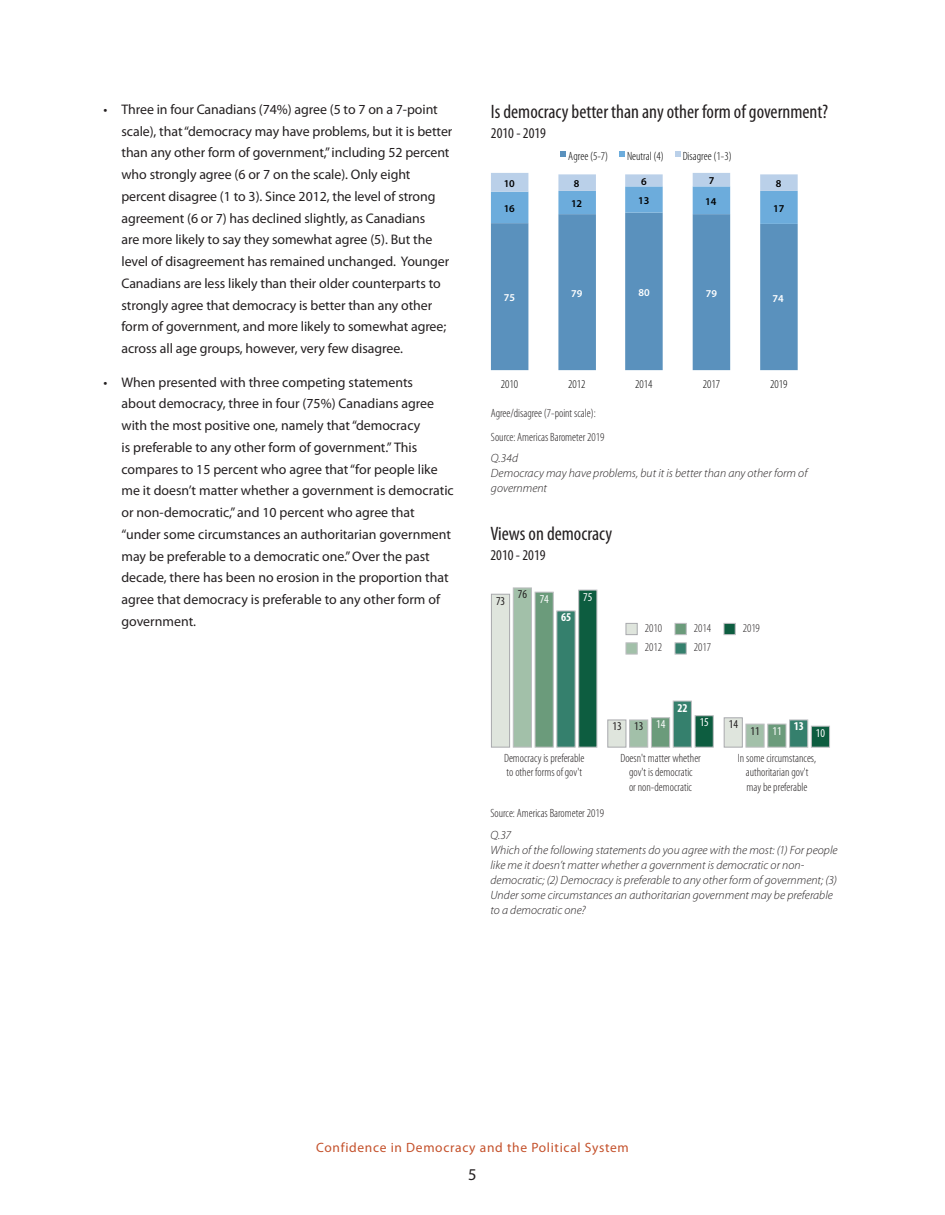
<style>
.page{position:relative;width:945px;height:1215px;background:#fff}
.page>*{position:absolute;margin:0;border:0;box-sizing:border-box;transform-origin:0 0}
.table_head{font:condensed 19.5px "Myriad Pro";color:#231f20}
.t1{font:16.5px "Myriad Pro";color:#231f20}
.table_subhead{font:condensed 15px "Myriad Pro";color:#231f20}
.bullet_indent{font:13.8px/21.8px "Myriad Pro";letter-spacing:-.005em;color:#231f20}
.t2{font:13.5px "Myriad Pro";letter-spacing:.05em;color:#c4512b}
.question{font:italic 300 12px/15px "Myriad Pro";letter-spacing:.005em;color:#231f20}
.table_footnote{font:300 condensed 12px/14.2px "Myriad Pro";color:#231f20}
.t3{font:300 condensed 12px "Myriad Pro";color:#000}
.t4{font:condensed 12px "Myriad Pro";color:#231f20}
.t5{font:condensed 12px "Myriad Pro";color:#fff}
.t6{font:700 condensed 12px "Myriad Pro";color:#fff}
.t7{font:600 10.5px "Myriad Pro";color:#000}
.t8{font:600 10.5px "Myriad Pro";color:#fff}
.s1{color:#fff}
</style>
<div class="page">
<div style="left:491px;top:594px;width:19px;height:153px;background:#dfe5dd;border:1px solid #a8a9ad"></div>
<div style="left:513px;top:588px;width:19px;height:159px;background:#a2c0a9;border:1px solid #bcbdc0"></div>
<div style="left:535px;top:592px;width:18px;height:155px;background:#6b9b7b;border:1px solid #bcbdc0"></div>
<div style="left:556px;top:611px;width:19px;height:137px;background:#35806d;border:1px solid #bcbdc0"></div>
<div style="left:579px;top:590px;width:18px;height:157px;background:#0d5d40"></div>
<div style="left:608px;top:720px;width:18px;height:27px;background:#dfe5dd;border:1px solid #a8a9ad"></div>
<div style="left:629px;top:720px;width:19px;height:27px;background:#a2c0a9;border:1px solid #bcbdc0"></div>
<div style="left:651px;top:718px;width:19px;height:29px;background:#6b9b7b;border:1px solid #bcbdc0"></div>
<div style="left:673px;top:701px;width:19px;height:47px;background:#35806d;border:1px solid #bcbdc0"></div>
<div style="left:695px;top:716px;width:18px;height:31px;background:#0d5d40"></div>
<div style="left:724px;top:718px;width:18px;height:29px;background:#dfe5dd;border:1px solid #a8a9ad"></div>
<div style="left:746px;top:724px;width:18px;height:23px;background:#a2c0a9;border:1px solid #bcbdc0"></div>
<div style="left:768px;top:724px;width:18px;height:23px;background:#6b9b7b;border:1px solid #bcbdc0"></div>
<div style="left:789px;top:720px;width:19px;height:28px;background:#35806d;border:1px solid #bcbdc0"></div>
<div style="left:811px;top:726px;width:19px;height:21px;background:#0d5d40;border:1px solid #bcbdc0"></div>
<div style="left:626px;top:623px;width:11px;height:12px;background:#dfe5dd;border:1px solid #a8a9ad"></div>
<div style="left:626px;top:643px;width:11px;height:11px;background:#a2c0a9;border:1px solid #bcbdc0"></div>
<div style="left:675px;top:623px;width:11px;height:12px;background:#6b9b7b;border:1px solid #bcbdc0"></div>
<div style="left:675px;top:642px;width:12px;height:12px;background:#35806d;border:1px solid #bcbdc0"></div>
<div style="left:724px;top:623px;width:11px;height:12px;background:#0d5d40;border:1px solid #bcbdc0"></div>
<svg style="left:491px;top:224px;width:307px;height:146px;fill:#5a91bd"></svg>
<svg style="left:491px;top:173px;width:307px;height:51px"></svg>
<svg style="left:561px;top:151px;width:5px;height:6px"></svg>
<svg style="left:619px;top:151px;width:6px;height:6px"></svg>
<svg style="left:675px;top:151px;width:5px;height:6px"></svg>
<p class="bullet_indent" style="left:122px;top:98px;width:333px;text-indent:-18px">• Three in four Canadians (74%) agree (5 to 7 on a 7-point scale), that“democracy may have problems, but it is better than any other form of government,”including 52 percent who strongly agree (6 or 7 on the scale). Only eight percent disagree (1 to 3). Since 2012, the level of strong agreement (6 or 7) has declined slightly, as Canadians<br>are more likely to say they somewhat agree (5). But the level of disagreement has remained unchanged. Younger Canadians are less likely than their older counterparts to strongly agree that democracy is better than any other form of government, and more likely to somewhat agree; across all age groups, however, very few disagree.</p>
<p class="bullet_indent" style="left:122px;top:371px;width:334px;text-indent:-18px">• When presented with three competing statements<br>about democracy, three in four (75%) Canadians agree with the most positive one, namely that“democracy<br>is preferable to any other form of government.” This compares to 15 percent who agree that“for people like me it doesn’t matter whether a government is democratic or non-democratic,” and 10 percent who agree that “under some circumstances an authoritarian government may be preferable to a democratic one.”Over the past decade, there has been no erosion in the proportion that agree that democracy is preferable to any other form of government.</p>
<p class="table_head" style="left:491px;top:100px;width:339px">Is democracy better than any other form of government?</p>
<p class="table_subhead" style="left:491px;top:124px;width:57px">2010 - 2019</p>
<p class="t3" style="left:568px;top:149px;width:41px">Agree (5-7)</p>
<p class="t3" style="left:627px;top:149px;width:38px">Neutral (4)</p>
<p class="t3" style="left:683px;top:149px;width:50px">Disagree (1-3)</p>
<p class="t7" style="left:504px;top:176px;width:13px">10</p>
<p class="t7" style="left:574px;top:177px;width:7px">8</p>
<p class="t7" style="left:641px;top:175px;width:7px">6</p>
<p class="t7" style="left:709px;top:174px;width:7px">7</p>
<p class="t7" style="left:776px;top:177px;width:7px">8</p>
<p class="t7" style="left:504px;top:201px;width:13px">16</p>
<p class="t8" style="left:504px;top:291px;width:13px">75</p>
<p class="t7" style="left:571px;top:196px;width:13px">12</p>
<p class="t7" style="left:638px;top:193px;width:13px">13</p>
<p class="t7" style="left:705px;top:194px;width:13px">14</p>
<p class="t8" style="left:571px;top:286px;width:13px">79</p>
<p class="t8" style="left:638px;top:285px;width:13px">80</p>
<p class="t8" style="left:706px;top:286px;width:13px">79</p>
<p class="t7" style="left:773px;top:201px;width:13px">17</p>
<p class="t8" style="left:773px;top:291px;width:13px">74</p>
<p class="t3" style="left:501px;top:377px;width:19px">2010</p>
<p class="t3" style="left:568px;top:377px;width:19px">2012</p>
<p class="t3" style="left:635px;top:377px;width:19px">2014</p>
<p class="t3" style="left:703px;top:377px;width:19px">2017</p>
<p class="t3" style="left:770px;top:377px;width:19px">2019</p>
<p class="table_footnote" style="left:491px;top:406px;width:106px">Agree/disagree (7-point scale):</p>
<p class="table_footnote" style="left:491px;top:429px;width:115px">Source: Americas Barometer 2019</p>
<p class="question" style="left:491px;top:451px;width:318px">Q.34d<br>Democracy may have problems, but it is better than any other form of government</p>
<p class="table_head" style="left:490px;top:522px;width:123px">Views on democracy</p>
<p class="table_subhead" style="left:490px;top:546px;width:57px">2010 - 2019</p>
<p class="t4" style="left:496px;top:594px;width:11px">73</p>
<p class="t4" style="left:518px;top:587px;width:33px">76 <span class="s1">74</span></p>
<p class="t6" style="left:561px;top:610px;width:12px">65</p>
<p class="t5" style="left:583px;top:589px;width:11px">75</p>
<p class="table_footnote" style="left:645px;top:618px;width:19px;line-height:19.5px">2010<br>2012</p>
<p class="table_footnote" style="left:694px;top:618px;width:19px;line-height:19.5px">2014<br>2017</p>
<p class="table_footnote" style="left:743px;top:621px;width:19px">2019</p>
<p class="t4" style="left:612px;top:719px;width:54px">13 13 <sup>14</sup></p>
<p class="t6" style="left:677px;top:700px;width:12px">22</p>
<p class="t5" style="left:700px;top:715px;width:11px">15</p>
<p class="t4" style="left:729px;top:717px;width:11px">14</p>
<p class="t4" style="left:751px;top:723px;width:55px">11 <span class="s1">11</span> <sup>13</sup></p>
<p class="t5" style="left:816px;top:725px;width:11px">10</p>
<p class="table_footnote" style="left:504px;top:751px;width:82px">Democracy is preferable to other forms of gov't</p>
<p class="table_footnote" style="left:620px;top:751px;width:82px;text-align:center">Doesn't matter whether gov't is democratic<br>or non-democratic</p>
<p class="table_footnote" style="left:738px;top:751px;width:80px;text-align:center">In some circumstances, authoritarian gov't may be preferable</p>
<p class="table_footnote" style="left:490px;top:806px;width:115px">Source: Americas Barometer 2019</p>
<p class="question" style="left:490px;top:827px;width:349px">Q.37<br>Which of the following statements do you agree with the most: (1) For people like me it doesn’t matter whether a government is democratic or non&shy;democratic; (2) Democracy is preferable to any other form of government; (3)<br>Under some circumstances an authoritarian government may be preferable to a democratic one?</p>
<p class="t2" style="left:316px;top:1139px;width:314px">Confidence in Democracy and the Political System</p>
<p class="t1" style="left:468px;top:1164px;width:10px">5</p>
</div>
